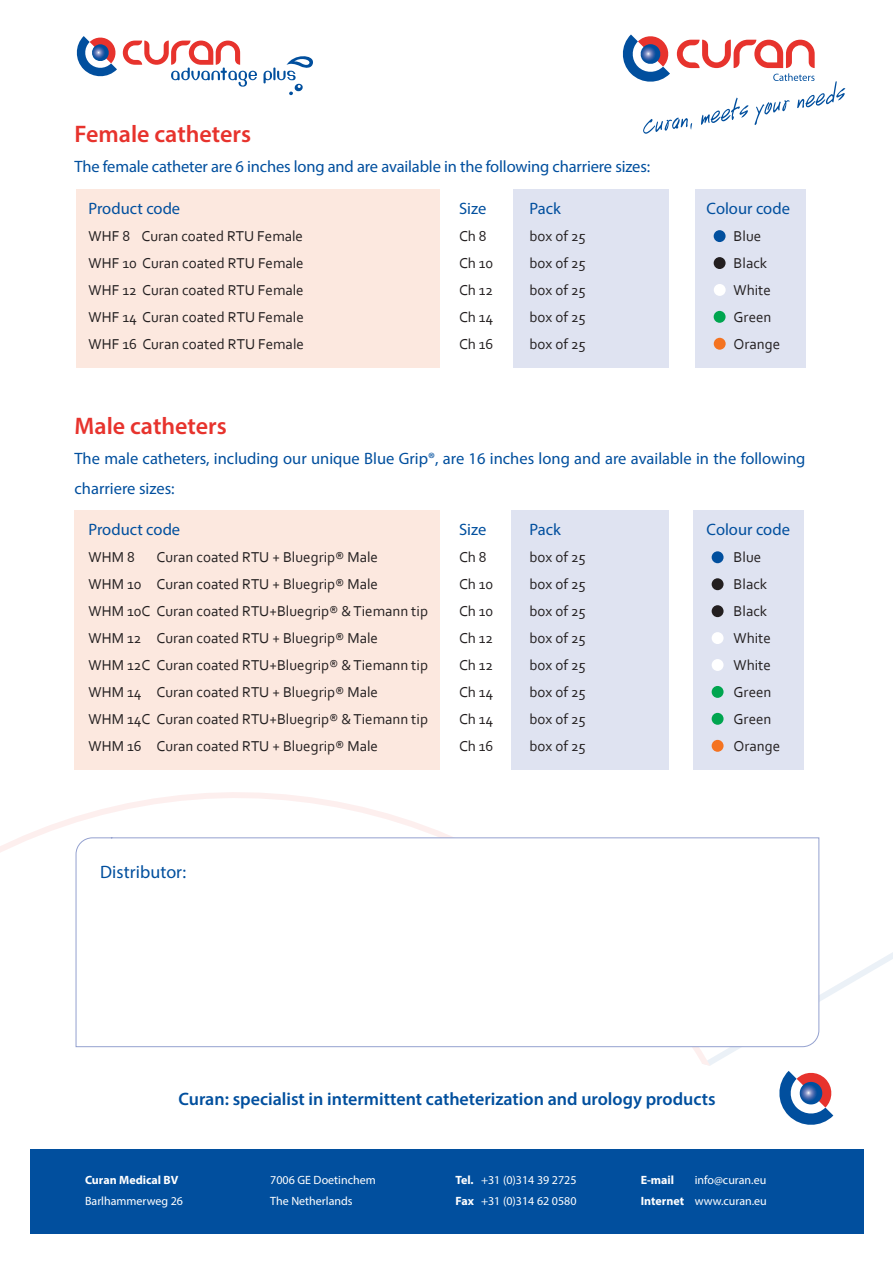
<style>
.page{position:relative;width:893px;height:1263px;background:#fff}
.page>*{position:absolute;margin:0;border:0;box-sizing:border-box;transform-origin:0 0}
.t1{font:600 24px "Myriad Pro";color:#e7332d}
.t2{font:600 18px "Myriad Pro";color:#014f9e}
.t3{font:18px "Myriad Pro";letter-spacing:.005em;color:#014f9e}
.t4{font:16.5px/30px "Myriad Pro";color:#014f9e}
.t5{font:15px "Corbel";color:#231f20}
.t6{font:12px/21px "Myriad Pro";color:#fff}
.t7{font:700 12px "Myriad Pro";color:#fff}
.s1{font-weight:700}
</style>
<div class="page">
<svg style="left:714px;top:904px;width:179px;height:212px"></svg>
<svg style="left:0;top:710px;width:714px;height:356px"></svg>
<div style="left:30px;top:1149px;width:834px;height:85px;background:#014f9e"></div>
<svg style="left:779px;top:1071px;width:54px;height:54px"></svg>
<svg style="left:77px;top:36px;width:40px;height:41px"></svg>
<svg style="left:123px;top:41px;width:134px;height:46px"></svg>
<svg style="left:264px;top:56px;width:49px;height:39px"></svg>
<svg style="left:623px;top:34px;width:222px;height:100px"></svg>
<div style="left:77px;top:189px;width:363px;height:179px;background:#fce8df"></div>
<div style="left:514px;top:189px;width:155px;height:179px;background:#dfe3f1"></div>
<div style="left:695px;top:189px;width:110px;height:179px;background:#dfe3f1"></div>
<div style="left:714px;top:230px;width:12px;height:12px;background:#014f9e;border-radius:50%"></div>
<div style="left:714px;top:257px;width:12px;height:12px;background:#231f20;border-radius:50%"></div>
<div style="left:714px;top:284px;width:12px;height:12px;background:#fff;border-radius:50%"></div>
<div style="left:714px;top:311px;width:12px;height:12px;background:#00a54f;border-radius:50%"></div>
<div style="left:714px;top:338px;width:12px;height:12px;background:#f47321;border-radius:50%"></div>
<div style="left:693px;top:510px;width:110px;height:260px;background:#dfe3f1"></div>
<div style="left:75px;top:510px;width:365px;height:260px;background:#fce8df"></div>
<div style="left:512px;top:510px;width:157px;height:260px;background:#dfe3f1"></div>
<div style="left:712px;top:551px;width:11px;height:12px;background:#014f9e;border-radius:50%"></div>
<div style="left:712px;top:578px;width:11px;height:12px;background:#231f20;border-radius:50%"></div>
<div style="left:712px;top:605px;width:11px;height:12px;background:#231f20;border-radius:50%"></div>
<div style="left:712px;top:659px;width:11px;height:12px;background:#fff;border-radius:50%"></div>
<div style="left:712px;top:632px;width:11px;height:12px;background:#fff;border-radius:50%"></div>
<div style="left:712px;top:686px;width:11px;height:12px;background:#00a54f;border-radius:50%"></div>
<div style="left:712px;top:740px;width:11px;height:12px;background:#f47321;border-radius:50%"></div>
<div style="left:712px;top:713px;width:11px;height:12px;background:#00a54f;border-radius:50%"></div>
<svg style="left:76px;top:837px;width:743px;height:210px"></svg>
<h1 class="t1" style="left:75px;top:119px;width:178px">Female catheters</h1>
<p class="t4" style="left:75px;top:152px;width:577px">The female catheter are 6 inches long and are available in the following charriere sizes:</p>
<p class="t4" style="left:89px;top:194px;width:93px">Product code</p>
<p class="t4" style="left:459px;top:194px;width:29px">Size</p>
<p class="t4" style="left:530px;top:194px;width:33px">Pack</p>
<p class="t4" style="left:707px;top:194px;width:85px">Colour code</p>
<p class="t5" style="left:89px;top:227px;width:216px">WHF 8 Curan coated RTU Female</p>
<p class="t5" style="left:459px;top:227px;width:29px">Ch 8</p>
<p class="t5" style="left:530px;top:227px;width:58px">box of 25</p>
<p class="t5" style="left:734px;top:227px;width:29px">Blue</p>
<p class="t5" style="left:89px;top:254px;width:217px">WHF 10 Curan coated RTU Female</p>
<p class="t5" style="left:459px;top:254px;width:36px">Ch 10</p>
<p class="t5" style="left:530px;top:254px;width:58px">box of 25</p>
<p class="t5" style="left:734px;top:254px;width:35px">Black</p>
<p class="t5" style="left:89px;top:281px;width:217px">WHF 12 Curan coated RTU Female</p>
<p class="t5" style="left:459px;top:281px;width:36px">Ch 12</p>
<p class="t5" style="left:530px;top:281px;width:58px">box of 25</p>
<p class="t5" style="left:734px;top:281px;width:39px">White</p>
<p class="t5" style="left:89px;top:308px;width:217px">WHF 14 Curan coated RTU Female</p>
<p class="t5" style="left:459px;top:308px;width:36px">Ch 14</p>
<p class="t5" style="left:530px;top:308px;width:58px">box of 25</p>
<p class="t5" style="left:734px;top:308px;width:39px">Green</p>
<p class="t5" style="left:89px;top:335px;width:217px">WHF 16 Curan coated RTU Female</p>
<p class="t5" style="left:459px;top:335px;width:36px">Ch 16</p>
<p class="t5" style="left:530px;top:335px;width:58px">box of 25</p>
<p class="t5" style="left:734px;top:335px;width:48px">Orange</p>
<h1 class="t1" style="left:75px;top:411px;width:154px">Male catheters</h1>
<p class="t4" style="left:75px;top:443px;width:732px">The male catheters, including our unique Blue Grip®, are 16 inches long and are available in the following charriere sizes:</p>
<p class="t4" style="left:89px;top:514px;width:93px">Product code</p>
<p class="t4" style="left:459px;top:514px;width:29px">Size</p>
<p class="t4" style="left:530px;top:514px;width:33px">Pack</p>
<p class="t4" style="left:707px;top:514px;width:85px">Colour code</p>
<p class="t5" style="left:89px;top:548px;width:48px">WHM 8</p>
<p class="t5" style="left:157px;top:548px;width:223px">Curan coated RTU + Bluegrip® Male</p>
<p class="t5" style="left:459px;top:548px;width:29px">Ch 8</p>
<p class="t5" style="left:530px;top:548px;width:58px">box of 25</p>
<p class="t5" style="left:734px;top:548px;width:29px">Blue</p>
<p class="t5" style="left:89px;top:575px;width:291px">WHM 10 Curan coated RTU + Bluegrip® Male</p>
<p class="t5" style="left:459px;top:575px;width:36px">Ch 10</p>
<p class="t5" style="left:530px;top:575px;width:58px">box of 25</p>
<p class="t5" style="left:734px;top:575px;width:35px">Black</p>
<p class="t5" style="left:89px;top:602px;width:341px">WHM 10C Curan coated RTU+Bluegrip® &amp; Tiemann tip</p>
<p class="t5" style="left:459px;top:602px;width:36px">Ch 10</p>
<p class="t5" style="left:530px;top:602px;width:58px">box of 25</p>
<p class="t5" style="left:734px;top:602px;width:35px">Black</p>
<p class="t5" style="left:89px;top:629px;width:291px">WHM 12 Curan coated RTU + Bluegrip® Male</p>
<p class="t5" style="left:459px;top:629px;width:36px">Ch 12</p>
<p class="t5" style="left:530px;top:629px;width:58px">box of 25</p>
<p class="t5" style="left:734px;top:629px;width:39px">White</p>
<p class="t5" style="left:89px;top:656px;width:341px">WHM 12C Curan coated RTU+Bluegrip® &amp; Tiemann tip</p>
<p class="t5" style="left:459px;top:656px;width:36px">Ch 12</p>
<p class="t5" style="left:530px;top:656px;width:58px">box of 25</p>
<p class="t5" style="left:734px;top:656px;width:39px">White</p>
<p class="t5" style="left:89px;top:683px;width:291px">WHM 14 Curan coated RTU + Bluegrip® Male</p>
<p class="t5" style="left:459px;top:683px;width:36px">Ch 14</p>
<p class="t5" style="left:530px;top:683px;width:58px">box of 25</p>
<p class="t5" style="left:734px;top:683px;width:39px">Green</p>
<p class="t5" style="left:89px;top:710px;width:341px">WHM 14C Curan coated RTU+Bluegrip® &amp; Tiemann tip</p>
<p class="t5" style="left:459px;top:710px;width:36px">Ch 14</p>
<p class="t5" style="left:530px;top:710px;width:58px">box of 25</p>
<p class="t5" style="left:734px;top:710px;width:39px">Green</p>
<p class="t5" style="left:89px;top:737px;width:291px">WHM 16 Curan coated RTU + Bluegrip® Male</p>
<p class="t5" style="left:459px;top:737px;width:36px">Ch 16</p>
<p class="t5" style="left:530px;top:737px;width:58px">box of 25</p>
<p class="t5" style="left:734px;top:737px;width:48px">Orange</p>
<p class="t3" style="left:100px;top:861px;width:88px">Distributor:</p>
<p class="t2" style="left:178px;top:1087px;width:539px">Curan: specialist in intermittent catheterization and urology products</p>
<p class="t7" style="left:85px;top:1172px;width:95px">Curan Medical BV</p>
<p class="t6" style="left:85px;top:1190px;width:100px">Barlhammerweg 26</p>
<p class="t6" style="left:270px;top:1169px;width:107px">7006 GE Doetinchem<br>The Netherlands</p>
<p class="t6" style="left:455px;top:1169px;width:122px"><span class="s1">Tel.</span> +31 (0)314 39 2725<br><span class="s1">Fax</span> +31 (0)314 62 0580</p>
<p class="t7" style="left:641px;top:1172px;width:35px">E-mail</p>
<p class="t6" style="left:641px;top:1169px;width:128px;text-align:right">info@curan.eu<br><span class="s1">Internet</span> www.curan.eu</p>
</div>
